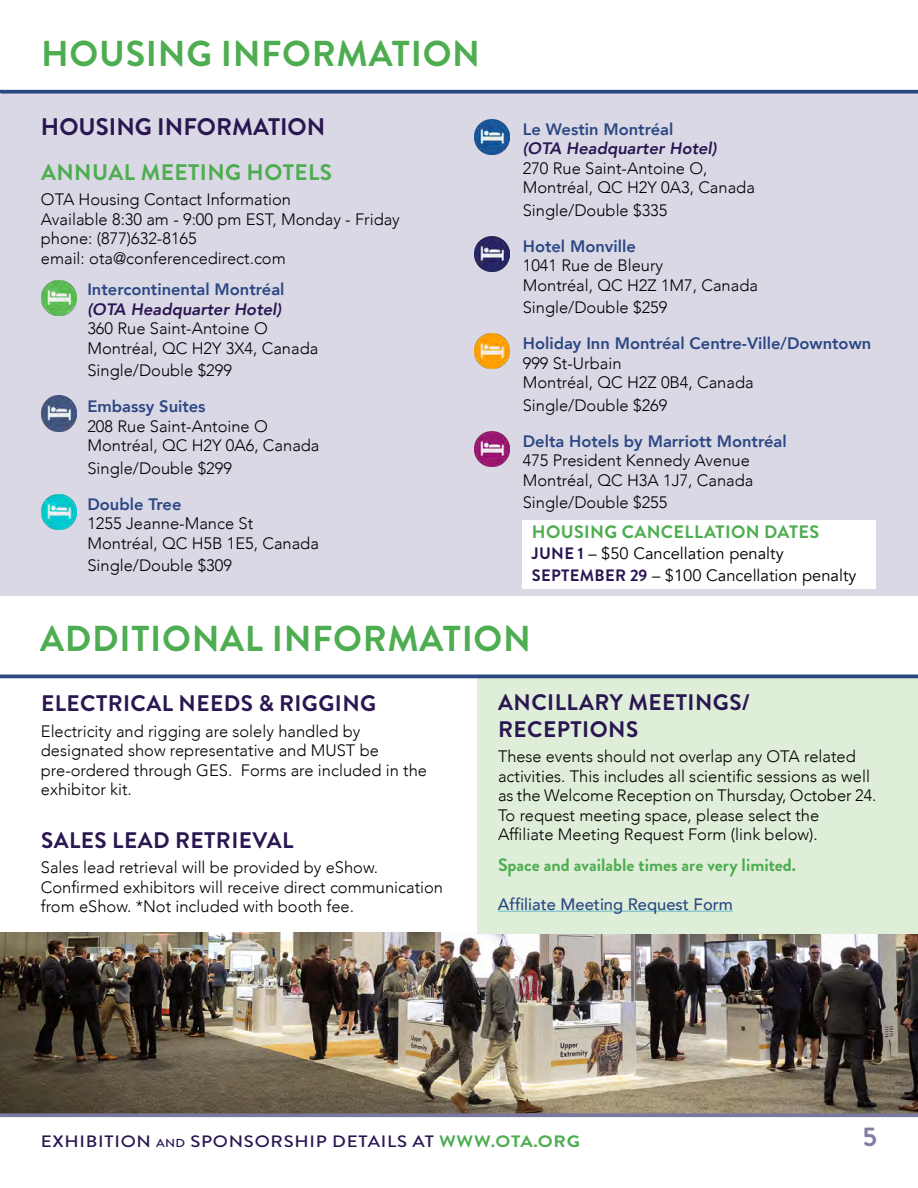
<style>
.page{position:relative;width:918px;height:1188px;background:#fff}
.page>*{position:absolute;margin:0;border:0;box-sizing:border-box;transform-origin:0 0}
.t1{font:700 36px "Brandon Grotesque";letter-spacing:.02em;color:#4dad50}
.t2{font:700 27px "Brandon Grotesque";color:#817ea4}
.t3{font:700 24px "Brandon Grotesque";color:#2a1651}
.t4{font:700 22.5px/27px "Brandon Grotesque";letter-spacing:.02em;color:#2a1651}
.t5{font:700 22.5px "Brandon Grotesque";letter-spacing:.02em;color:#4dad50}
.t6{font:700 18px "Brandon Grotesque";color:#4dad50}
.t7{font:700 18px "Brandon Grotesque";letter-spacing:.02em;color:#4dad50}
.t8{font:300 16.5px/19.5px "Avenir";color:#000}
.t9{font:800 16.5px "Avenir";color:#2b4883}
.t10{font:16.5px/21.8px "Avenir";color:#000}
.t11{font:500 16.5px "Brandon Grotesque";letter-spacing:.04em;color:#2a1651;scale:1.13 1}
.t12{font:italic 800 16.5px "Avenir";color:#2a1651}
.t13{font:500 16.5px "Avenir";color:#2b4883}
.s1{font-family:"Brandon Grotesque";font-weight:700;color:#2a1651}
.s2{font-size:11.55px}
.s3{font-weight:700;color:#4dad50}
</style>
<div class="page">
<img style="left:0;top:933px;width:918px;height:180px">
<div style="left:0;top:93px;width:918px;height:503px;background:#dbd8e6"></div>
<svg style="left:0;top:1113px;width:918px;height:4px;background:#7a7698"></svg>
<svg style="left:1px;top:90px;width:917px;height:4px;background:#3d578d"></svg>
<div style="left:477px;top:676px;width:441px;height:258px;background:#dfeed8"></div>
<hr style="left:498px;top:911px;width:235px;height:1px;background:#63b7c9">
<img style="left:41px;top:280px;width:35px;height:35px">
<img style="left:474px;top:237px;width:35px;height:35px">
<img style="left:474px;top:120px;width:35px;height:35px">
<img style="left:41px;top:494px;width:35px;height:35px">
<img style="left:474px;top:334px;width:35px;height:35px">
<img style="left:474px;top:432px;width:35px;height:35px">
<img style="left:41px;top:396px;width:35px;height:35px">
<hr style="left:0;top:675px;width:918px;height:3px;background:#2b4883">
<div style="left:522px;top:521px;width:353px;height:68px;background:#fff"></div>
<h1 class="t1" style="left:41px;top:28px;width:440px">HOUSING INFORMATION</h1>
<h3 class="t3" style="left:41px;top:110px;width:286px">HOUSING INFORMATION</h3>
<h3 class="t5" style="left:41px;top:156px;width:293px">ANNUAL MEETING HOTELS</h3>
<p class="t8" style="left:41px;top:190px;width:361px">OTA Housing Contact Information<br>Available 8:30 am - 9:00 pm EST, Monday - Friday phone: (877)632-8165<br>email: ota@conferencedirect.com</p>
<p class="t9" style="left:87px;top:277px;width:199px">Intercontinental Montréal</p>
<p class="t12" style="left:87px;top:299px;width:196px">(OTA Headquarter Hotel)</p>
<p class="t8" style="left:87px;top:319px;width:232px">360 Rue Saint-Antoine O<br>Montréal, QC H2Y 3X4, Canada</p>
<p class="t8" style="left:87px;top:361px;width:146px">Single/Double $299</p>
<p class="t9" style="left:87px;top:394px;width:120px">Embassy Suites</p>
<p class="t8" style="left:87px;top:417px;width:234px">208 Rue Saint-Antoine O<br>Montréal, QC H2Y 0A6, Canada</p>
<p class="t8" style="left:87px;top:459px;width:146px">Single/Double $299</p>
<p class="t9" style="left:87px;top:491px;width:96px">Double Tree</p>
<p class="t8" style="left:87px;top:514px;width:233px">1255 Jeanne-Mance St<br>Montréal, QC H5B 1E5, Canada</p>
<p class="t8" style="left:87px;top:556px;width:146px">Single/Double $309</p>
<p class="t9" style="left:523px;top:116px;width:152px">Le Westin Montréal</p>
<p class="t12" style="left:523px;top:139px;width:196px">(OTA Headquarter Hotel)</p>
<p class="t8" style="left:523px;top:158px;width:234px">270 Rue Saint-Antoine O,<br>Montréal, QC H2Y 0A3, Canada</p>
<p class="t8" style="left:523px;top:200px;width:146px">Single/Double $335</p>
<p class="t9" style="left:523px;top:233px;width:115px">Hotel Monville</p>
<p class="t8" style="left:523px;top:256px;width:237px">1041 Rue de Bleury<br>Montréal, QC H2Z 1M7, Canada</p>
<p class="t8" style="left:523px;top:298px;width:146px">Single/Double $259</p>
<p class="t9" style="left:523px;top:330px;width:350px">Holiday Inn Montréal Centre-Ville/Downtown</p>
<p class="t8" style="left:523px;top:353px;width:232px">999 St-Urbain<br>Montréal, QC H2Z 0B4, Canada</p>
<p class="t8" style="left:523px;top:395px;width:146px">Single/Double $269</p>
<p class="t9" style="left:523px;top:428px;width:266px">Delta Hotels by Marriott Montréal</p>
<p class="t8" style="left:523px;top:451px;width:232px">475 President Kennedy Avenue<br>Montréal, QC H3A 1J7, Canada</p>
<p class="t8" style="left:523px;top:493px;width:146px">Single/Double $255</p>
<p class="t7" style="left:532px;top:519px;width:289px">HOUSING CANCELLATION DATES</p>
<p class="t10" style="left:532px;top:543px;width:326px"><span class="s1">JUNE 1</span> – $50 Cancellation penalty<br><span class="s1">SEPTEMBER 29</span> – $100 Cancellation penalty</p>
<h1 class="t1" style="left:40px;top:613px;width:492px">ADDITIONAL INFORMATION</h1>
<h3 class="t4" style="left:41px;top:690px;width:337px">ELECTRICAL NEEDS &amp; RIGGING</h3>
<p class="t8" style="left:41px;top:721px;width:388px">Electricity and rigging are solely handled by designated show representative and MUST be pre-ordered through GES. Forms are included in the exhibitor kit.</p>
<h3 class="t4" style="left:41px;top:827px;width:254px">SALES LEAD RETRIEVAL</h3>
<p class="t8" style="left:41px;top:858px;width:404px">Sales lead retrieval will be provided by eShow.<br>Confirmed exhibitors will receive direct communication from eShow. *Not included with booth fee.</p>
<h3 class="t4" style="left:498px;top:689px;width:253px">ANCILLARY MEETINGS/<br>RECEPTIONS</h3>
<p class="t8" style="left:498px;top:747px;width:380px">These events should not overlap any OTA related activities. This includes all scientific sessions as well as the Welcome Reception on Thursday, October 24.<br>To request meeting space, please select the Affiliate Meeting Request Form (link below).</p>
<p class="t6" style="left:498px;top:852px;width:300px">Space and available times are very limited.</p>
<p class="t13" style="left:498px;top:890px;width:236px">Affiliate Meeting Request Form</p>
<p class="t11" style="left:41px;top:1130px;width:479px">EXHIBITION <span class="s2">and</span> SPONSORSHIP DETAILS AT <span class="s3">WWW.OTA.ORG</span></p>
<h2 class="t2" style="left:863px;top:1118px;width:16px">5</h2>
</div>
